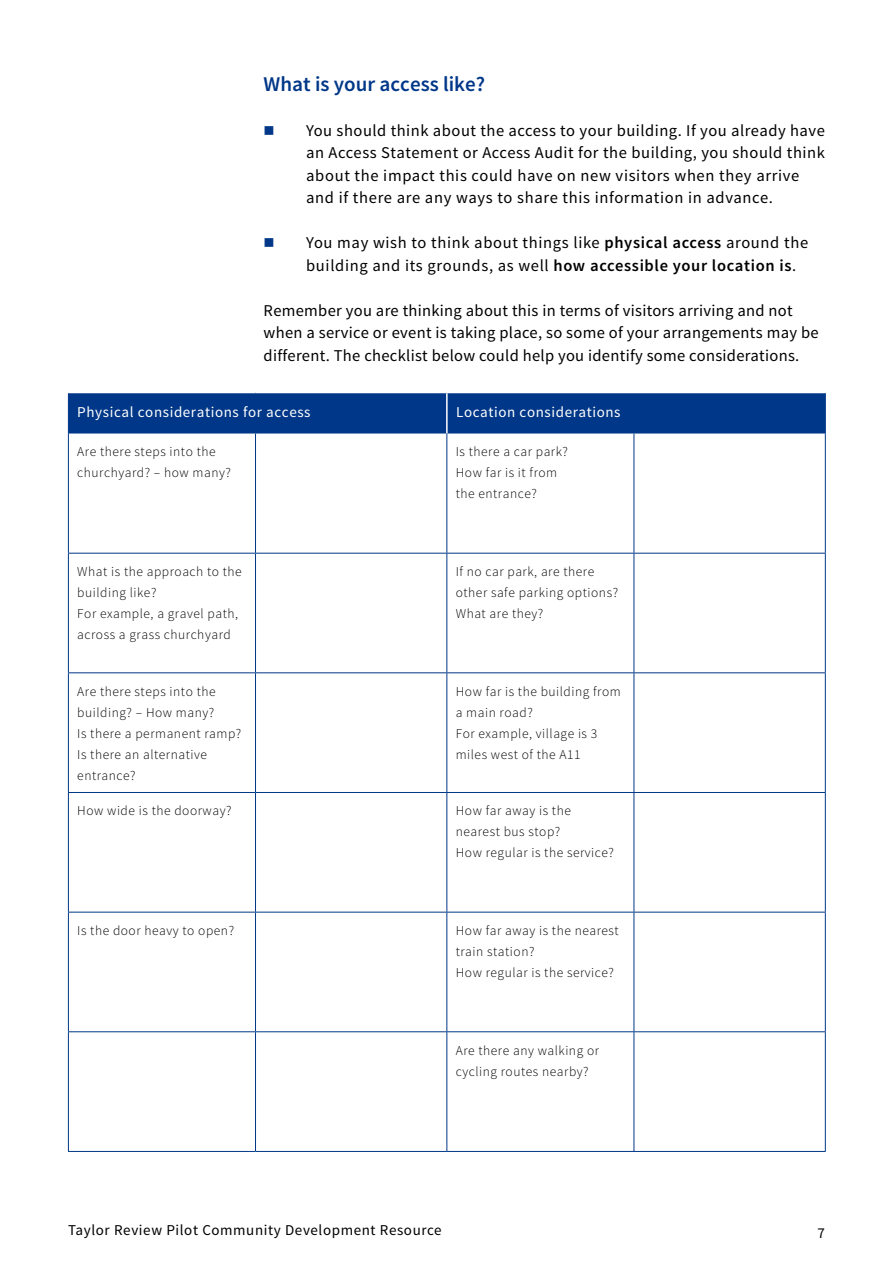
<style>
.page{position:relative;width:893px;height:1263px;background:#fff}
.page>*{position:absolute;margin:0;border:0;box-sizing:border-box;transform-origin:0 0}
.Heading_1{font:600 21px "Source Sans Pro";color:#003788}
.Body_text_-_BULLETS{font:16.5px/22.5px "Source Sans Pro";letter-spacing:.035em;color:#000}
.Body_text{font:16.5px/22.5px "Source Sans Pro";letter-spacing:.02em;color:#000}
.Table_heading_WHITE{font:15px "Source Sans Pro";letter-spacing:.04em;color:#fff}
.t1{font:15px "Source Sans Pro";letter-spacing:.04em;color:#000}
.Table_text{font:300 13.5px/21px "Source Sans Pro";letter-spacing:.04em;color:#000}
.s1{font-weight:600}
</style>
<div class="page">
<div style="left:69px;top:393px;width:756px;height:40px;background:#003788"></div>
<hr style="left:446px;top:393px;width:2px;height:40px;background:#fff">
<hr style="left:68px;top:433px;width:1px;height:120px;background:#003788">
<hr style="left:255px;top:433px;width:1px;height:120px;background:#003788">
<hr style="left:446px;top:433px;width:1px;height:120px;background:#003788">
<hr style="left:634px;top:433px;width:1px;height:120px;background:#003788">
<hr style="left:825px;top:433px;width:1px;height:120px;background:#003788">
<hr style="left:68px;top:553px;width:187px;height:1px;background:#003788">
<hr style="left:68px;top:553px;width:1px;height:119px;background:#003788">
<hr style="left:255px;top:553px;width:192px;height:1px;background:#003788">
<hr style="left:255px;top:553px;width:1px;height:119px;background:#003788">
<hr style="left:447px;top:553px;width:187px;height:1px;background:#003788">
<hr style="left:446px;top:553px;width:1px;height:119px;background:#003788">
<hr style="left:634px;top:553px;width:192px;height:1px;background:#003788">
<hr style="left:634px;top:553px;width:1px;height:119px;background:#003788">
<hr style="left:825px;top:553px;width:1px;height:119px;background:#003788">
<hr style="left:68px;top:672px;width:187px;height:1px;background:#003788">
<hr style="left:68px;top:673px;width:1px;height:119px;background:#003788">
<hr style="left:255px;top:672px;width:192px;height:1px;background:#003788">
<hr style="left:255px;top:673px;width:1px;height:119px;background:#003788">
<hr style="left:447px;top:672px;width:187px;height:1px;background:#003788">
<hr style="left:446px;top:673px;width:1px;height:119px;background:#003788">
<hr style="left:634px;top:672px;width:192px;height:1px;background:#003788">
<hr style="left:634px;top:673px;width:1px;height:119px;background:#003788">
<hr style="left:825px;top:673px;width:1px;height:119px;background:#003788">
<hr style="left:68px;top:792px;width:187px;height:1px;background:#003788">
<hr style="left:68px;top:793px;width:1px;height:119px;background:#003788">
<hr style="left:255px;top:792px;width:192px;height:1px;background:#003788">
<hr style="left:255px;top:793px;width:1px;height:119px;background:#003788">
<hr style="left:447px;top:792px;width:187px;height:1px;background:#003788">
<hr style="left:446px;top:793px;width:1px;height:119px;background:#003788">
<hr style="left:634px;top:792px;width:192px;height:1px;background:#003788">
<hr style="left:634px;top:793px;width:1px;height:119px;background:#003788">
<hr style="left:825px;top:793px;width:1px;height:119px;background:#003788">
<hr style="left:68px;top:912px;width:187px;height:1px;background:#003788">
<hr style="left:68px;top:912px;width:1px;height:119px;background:#003788">
<hr style="left:255px;top:912px;width:192px;height:1px;background:#003788">
<hr style="left:255px;top:912px;width:1px;height:119px;background:#003788">
<hr style="left:447px;top:912px;width:187px;height:1px;background:#003788">
<hr style="left:446px;top:912px;width:1px;height:119px;background:#003788">
<hr style="left:634px;top:912px;width:192px;height:1px;background:#003788">
<hr style="left:634px;top:912px;width:1px;height:119px;background:#003788">
<hr style="left:825px;top:912px;width:1px;height:119px;background:#003788">
<hr style="left:68px;top:1031px;width:187px;height:1px;background:#003788">
<hr style="left:68px;top:1032px;width:1px;height:119px;background:#003788">
<hr style="left:255px;top:1031px;width:192px;height:1px;background:#003788">
<hr style="left:255px;top:1032px;width:1px;height:119px;background:#003788">
<hr style="left:447px;top:1031px;width:187px;height:1px;background:#003788">
<hr style="left:446px;top:1032px;width:1px;height:119px;background:#003788">
<hr style="left:634px;top:1031px;width:192px;height:1px;background:#003788">
<hr style="left:634px;top:1032px;width:1px;height:119px;background:#003788">
<hr style="left:825px;top:1032px;width:1px;height:119px;background:#003788">
<hr style="left:68px;top:1151px;width:187px;height:1px;background:#003788">
<hr style="left:255px;top:1151px;width:192px;height:1px;background:#003788">
<hr style="left:447px;top:1151px;width:187px;height:1px;background:#003788">
<hr style="left:634px;top:1151px;width:192px;height:1px;background:#003788">
<hr style="left:825px;top:393px;width:1px;height:40px;background:#003788">
<hr style="left:68px;top:393px;width:1px;height:40px;background:#003788">
<h1 class="Heading_1" style="left:264px;top:70px;width:223px">What is your access like?</h1>
<p class="Body_text_-_BULLETS" style="left:306px;top:119px;width:520px">You should think about the access to your building. If you already have an Access Statement or Access Audit for the building, you should think about the impact this could have on new visitors when they arrive and if there are any ways to share this information in advance.</p>
<p class="Body_text_-_BULLETS" style="left:306px;top:232px;width:503px">You may wish to think about things like <span class="s1">physical access</span> around the building and its grounds, as well <span class="s1">how accessible your location is</span>.</p>
<p class="Body_text" style="left:264px;top:299px;width:556px">Remember you are thinking about this in terms of visitors arriving and not when a service or event is taking place, so some of your arrangements may be different. The checklist below could help you identify some considerations.</p>
<h1 class="Table_heading_WHITE" style="left:77px;top:402px;width:235px">Physical considerations for access</h1>
<h1 class="Table_heading_WHITE" style="left:456px;top:402px;width:166px">Location considerations</h1>
<p class="Table_text" style="left:77px;top:441px;width:155px">Are there steps into the churchyard? – how many?</p>
<p class="Table_text" style="left:456px;top:441px;width:114px">Is there a car park?</p>
<p class="Table_text" style="left:456px;top:462px;width:103px">How far is it from the entrance?</p>
<p class="Table_text" style="left:77px;top:561px;width:166px">What is the approach to the building like?</p>
<p class="Table_text" style="left:77px;top:603px;width:162px">For example, a gravel path, across a grass churchyard</p>
<p class="Table_text" style="left:77px;top:681px;width:140px">Are there steps into the building? – How many?</p>
<p class="Table_text" style="left:77px;top:723px;width:166px">Is there a permanent ramp?</p>
<p class="Table_text" style="left:77px;top:744px;width:131px">Is there an alternative entrance?</p>
<p class="Table_text" style="left:456px;top:561px;width:164px">If no car park, are there other safe parking options?<br>What are they?</p>
<p class="Table_text" style="left:456px;top:681px;width:167px">How far is the building from a main road?</p>
<p class="Table_text" style="left:456px;top:723px;width:143px">For example, village is 3 miles west of the A11</p>
<p class="Table_text" style="left:77px;top:800px;width:156px">How wide is the doorway?</p>
<p class="Table_text" style="left:456px;top:800px;width:117px">How far away is the nearest bus stop?</p>
<p class="Table_text" style="left:456px;top:842px;width:160px">How regular is the service?</p>
<p class="Table_text" style="left:77px;top:920px;width:158px">Is the door heavy to open?</p>
<p class="Table_text" style="left:456px;top:920px;width:165px">How far away is the nearest train station?</p>
<p class="Table_text" style="left:456px;top:962px;width:160px">How regular is the service?</p>
<p class="Table_text" style="left:456px;top:1040px;width:145px">Are there any walking or cycling routes nearby?</p>
<p class="t1" style="left:68px;top:1220px;width:375px">Taylor Review Pilot Community Development Resource</p>
<p class="t1" style="left:817px;top:1224px;width:9px">7</p>
</div>
